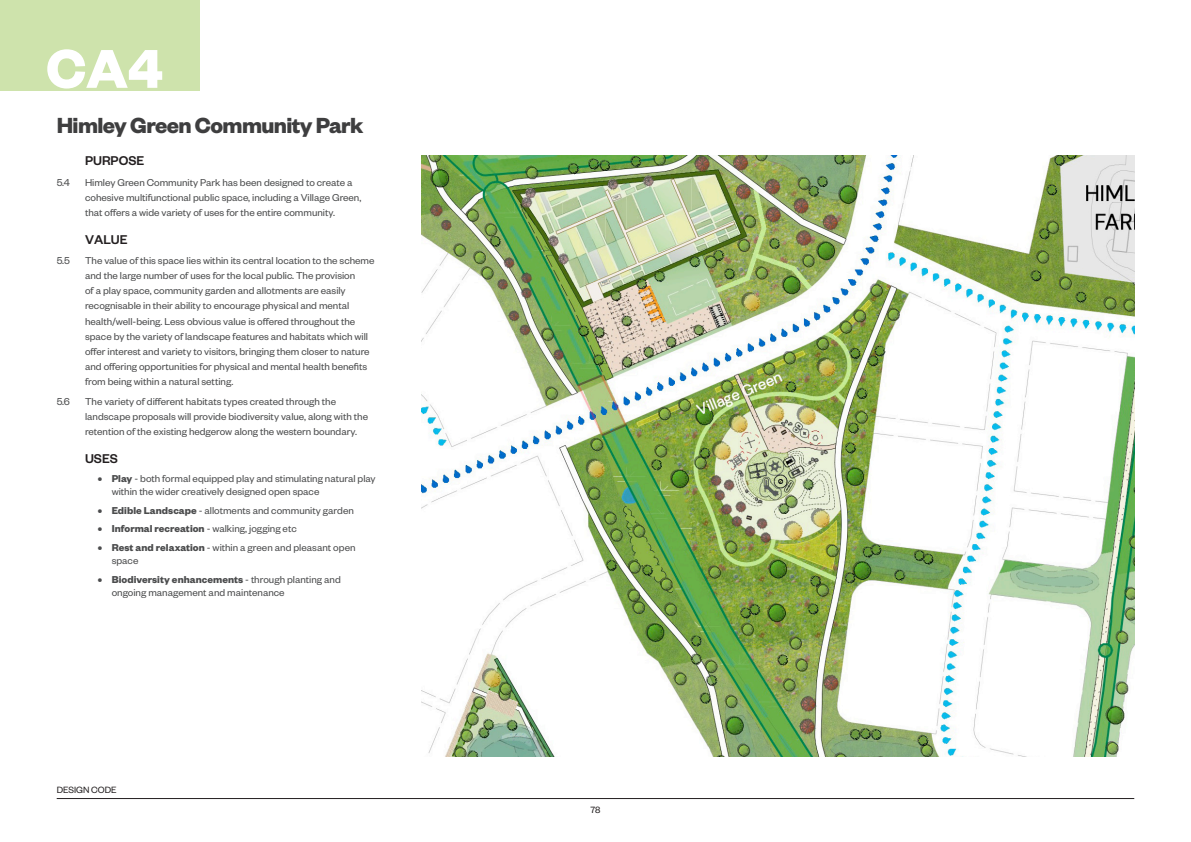
<style>
.page{position:relative;width:1191px;height:842px;background:#fff}
.page>*{position:absolute;margin:0;border:0;box-sizing:border-box;transform-origin:0 0}
.Paragraph_Header{font:700 60px "Founders Grotesk";color:#fff}
.Headings{font:700 24px "Founders Grotesk";letter-spacing:-.025em;color:#3e3e3f}
.Paragraph_Header-2{font:500 14px "Founders Grotesk";color:#231f20}
.t1{font:11px/15px "Founders Grotesk";color:#4b4c4d}
.t2{font:700 11px "Founders Grotesk";letter-spacing:.005em;color:#4b4c4d}
.PageNumbers{font:10px "Founders Grotesk";color:#231f20}
.s1{font-weight:700}
.s2{font-weight:400}
</style>
<div class="page">
<div style="left:0;top:0;width:200px;height:91px;background:#cee3ac"></div>
<img style="left:421px;top:156px;width:713px;height:601px">
<hr style="left:57px;top:798px;width:1077px;height:1px;background:#231f20">
<p class="Paragraph_Header" style="left:46px;top:30px;width:118px">CA4</p>
<p class="Headings" style="left:57px;top:110px;width:308px">Himley Green Community Park</p>
<p class="Paragraph_Header-2" style="left:85px;top:152px;width:61px">PURPOSE</p>
<p class="t1" style="left:57px;top:174px;width:15px">5.4</p>
<p class="t1" style="left:85px;top:174px;width:278px">Himley Green Community Park has been designed to create a cohesive multifunctional public space, including a Village Green, that offers a wide variety of uses for the entire community.</p>
<p class="Paragraph_Header-2" style="left:85px;top:231px;width:44px">VALUE</p>
<p class="t1" style="left:57px;top:253px;width:15px">5.5</p>
<p class="t1" style="left:85px;top:253px;width:291px">The value of this space lies within its central location to the scheme and the large number of uses for the local public. The provision<br>of a play space, community garden and allotments are easily recognisable in their ability to encourage physical and mental health/well-being. Less obvious value is offered throughout the space by the variety of landscape features and habitats which will offer interest and variety to visitors, bringing them closer to nature and offering opportunities for physical and mental health benefits from being within a natural setting.</p>
<p class="t1" style="left:57px;top:394px;width:15px">5.6</p>
<p class="t1" style="left:85px;top:394px;width:284px">The variety of different habitats types created through the landscape proposals will provide biodiversity value, along with the retention of the existing hedgerow along the western boundary.</p>
<p class="Paragraph_Header-2" style="left:85px;top:450px;width:35px">USES</p>
<p class="t1" style="left:112px;top:471px;width:265px;line-height:13px;text-indent:-14px"><span class="s1">• Play</span> - both formal equipped play and stimulating natural play within the wider creatively designed open space</p>
<p class="t1" style="left:98px;top:502px;width:258px"><span class="s1">• Edible Landscape</span> - allotments and community garden</p>
<p class="t2" style="left:98px;top:522px;width:200px">• Informal recreation <span class="s2">- walking, jogging etc</span></p>
<p class="t1" style="left:112px;top:540px;width:245px;line-height:13px;text-indent:-14px"><span class="s1">• Rest and relaxation</span> - within a green and pleasant open space</p>
<p class="t1" style="left:112px;top:572px;width:230px;line-height:13px;text-indent:-14px"><span class="s1">• Biodiversity enhancements</span> - through planting and ongoing management and maintenance</p>
<p class="PageNumbers" style="left:57px;top:783px;width:62px">DESIGN CODE</p>
<p class="PageNumbers" style="left:590px;top:803px;width:11px">78</p>
</div>
